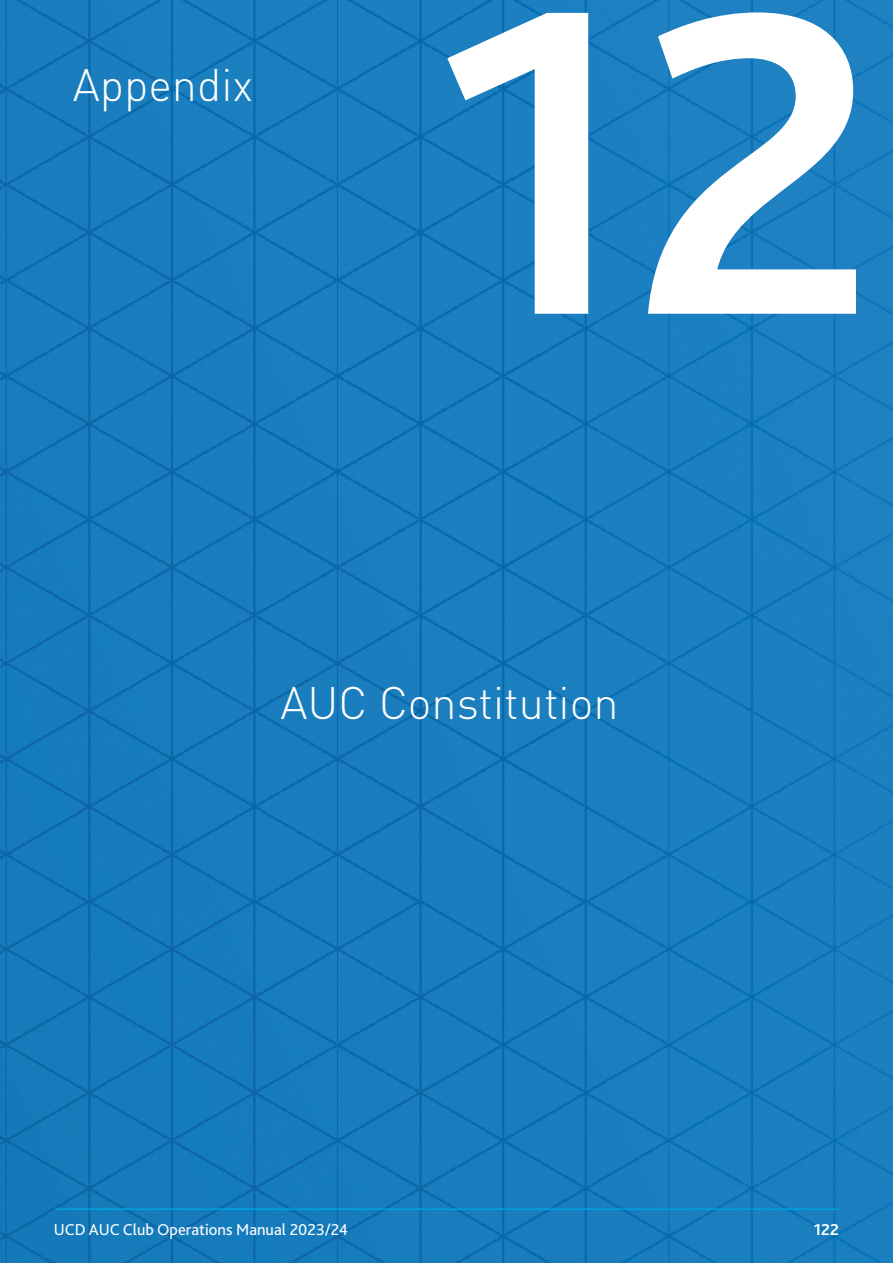
<style>
.page{position:relative;width:893px;height:1263px;background:#fff}
.page>*{position:absolute;margin:0;border:0;box-sizing:border-box;transform-origin:0 0}
.t1{font:700 453px "Bliss 2";color:#fff}
.t2{font:300 45px "DIN Pro";color:#fff}
.t3{font:16.5px "Bliss 2";color:#fff}
.t4{font:700 16.5px "Bliss 2";color:#fff}
</style>
<div class="page">
<img style="left:0;top:0;width:893px;height:1263px">
<hr style="left:55px;top:1209px;width:784px;height:1px;background:#00a5e6">
<h2 class="t2" style="left:73px;top:54px;width:182px">Appendix</h2>
<h1 class="t1" style="left:434px;top:-118px;width:446px">12</h1>
<h2 class="t2" style="left:280px;top:672px;width:339px">AUC Constitution</h2>
<p class="t3" style="left:54px;top:1219px;width:296px">UCD AUC Club Operations Manual 2023/24</p>
<p class="t4" style="left:814px;top:1219px;width:27px">122</p>
</div>
